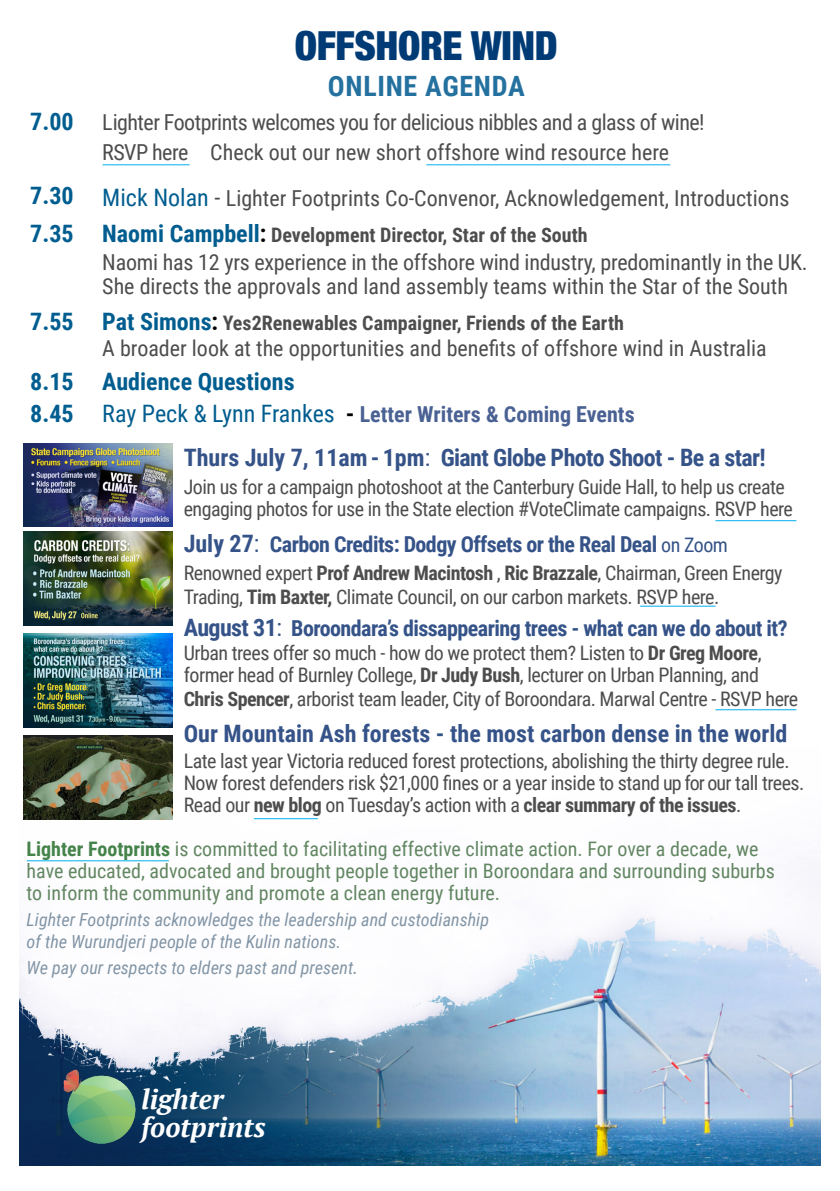
<style>
.page{position:relative;width:840px;height:1191px;background:#fff}
.page>*{position:absolute;margin:0;border:0;box-sizing:border-box;transform-origin:0 0}
.t1{font:900 condensed 40px "Helvetica Neue";letter-spacing:-.01em;color:#003b75}
.t2{font:700 28px "Roboto Condensed";letter-spacing:.025em;color:#24719f}
.t3{font:italic 700 27.8px/28px "PT Serif";color:#fff}
.t4{font:700 24px "Roboto Condensed";color:#355388}
.t5{font:700 24px "Roboto Condensed";letter-spacing:-.025em;color:#355388}
.t6{font:700 24px "Roboto Condensed";color:#005d8f}
.t7{font:22px/24px "Roboto Condensed";color:#4d4d4d}
.t8{font:22px/30px "Roboto Condensed";letter-spacing:-.025em;color:#4d4d4d}
.t9{font:700 22px "Roboto Condensed";letter-spacing:-.025em;color:#355388}
.t10{font:700 22px "Roboto Condensed";color:#4a6193}
.t11{font:20px/22px "Roboto Condensed";letter-spacing:-.025em;color:#4d4d4d}
.t12{font:20px/22px "Roboto Condensed";color:#628662}
.t13{font:700 20px "Roboto Condensed";color:#4d4d4d}
.t14{font:italic 18px/22px "Roboto Condensed";color:#8295a6}
.s1{font-weight:700;font-size:24px;color:#005d8f}
.s2{font-size:24px;color:#005d8f}
.s3{font-size:24px}
.s4{font-size:24px;color:#000}
.s5{font-weight:400;font-size:24px;color:#005d8f}
.s6{font-weight:400}
.s7{font-weight:400;font-size:24px}
.s8{font-weight:400;font-size:20px}
.s9{font-weight:700}
.s10{font-weight:700;color:#44834a}
.s11{font-size:20px}
</style>
<div class="page">
<img style="left:20px;top:735px;width:800px;height:430px">
<img style="left:57px;top:1064px;width:84px;height:84px">
<hr style="left:103px;top:164px;width:86px;height:1px;background:#00aeef">
<hr style="left:426px;top:164px;width:244px;height:1px;background:#00aeef">
<hr style="left:715px;top:520px;width:81px;height:1px;background:#00aeef">
<hr style="left:715px;top:709px;width:81px;height:1px;background:#00aeef">
<hr style="left:254px;top:818px;width:64px;height:1px;background:#00aeef">
<hr style="left:639px;top:605px;width:76px;height:1px;background:#00aeef">
<hr style="left:27px;top:860px;width:142px;height:1px;background:#00aeef">
<img style="left:24px;top:443px;width:148px;height:83px">
<img style="left:24px;top:735px;width:148px;height:84px">
<img style="left:24px;top:532px;width:148px;height:94px">
<img style="left:24px;top:633px;width:148px;height:94px">
<h1 class="t1" style="left:295px;top:13px;width:264px">OFFSHORE WIND</h1>
<h2 class="t2" style="left:327px;top:67px;width:198px">ONLINE AGENDA</h2>
<p class="t8" style="left:102px;top:107px;width:603px;text-indent:-72px"><span class="s1">7.00</span> Lighter Footprints welcomes you for delicious nibbles and a glass of wine!<br>RSVP here Check out our new short offshore wind resource here</p>
<p class="t7" style="left:30px;top:186px;width:760px"><span class="s1">7.30</span> <span class="s2">Mick Nolan</span> <span class="s3">-</span> Lighter Footprints Co-Convenor, Acknowledgement, Introductions</p>
<p class="t13" style="left:30px;top:221px;width:558px"><span class="s2">7.35 Naomi Campbell</span><span class="s4">:</span> Development Director, Star of the South</p>
<p class="t7" style="left:102px;top:250px;width:706px">Naomi has 12 yrs experience in the offshore wind industry, predominantly in the UK.<br>She directs the approvals and land assembly teams within the Star of the South</p>
<p class="t13" style="left:30px;top:309px;width:595px"><span class="s2">7.55 Pat Simons</span><span class="s4">:</span> Yes2Renewables Campaigner, Friends of the Earth</p>
<p class="t7" style="left:102px;top:336px;width:665px">A broader look at the opportunities and benefits of offshore wind in Australia</p>
<p class="t6" style="left:30px;top:365px;width:266px">8.15 Audience Questions</p>
<p class="t10" style="left:30px;top:399px;width:605px"><span class="s2">8.45</span> <span class="s5">Ray Peck &amp; Lynn Frankes</span> <span class="s4">-</span> Letter Writers &amp; Coming Events</p>
<p class="t5" style="left:184px;top:440px;width:583px">Thurs July 7, 11am - 1pm<span class="s6">:</span> Giant Globe Photo Shoot - Be a star!</p>
<p class="t11" style="left:184px;top:475px;width:610px">Join us for a campaign photoshoot at the Canterbury Guide Hall, to help us create engaging photos for use in the State election #VoteClimate campaigns. RSVP here</p>
<p class="t9" style="left:184px;top:528px;width:545px"><span class="s3">July 27</span><span class="s7">:</span> Carbon Credits: Dodgy Offsets or the Real Deal <span class="s8">on Zoom</span></p>
<p class="t11" style="left:184px;top:560px;width:600px;line-height:24px">Renowned expert <span class="s9">Prof Andrew Macintosh</span> , <span class="s9">Ric Brazzale</span>, Chairman, Green Energy<br>Trading, <span class="s9">Tim Baxter,</span> Climate Council, on our carbon markets. RSVP here.</p>
<p class="t9" style="left:184px;top:612px;width:605px"><span class="s3">August 31</span><span class="s7">:</span> Boroondara’s dissappearing trees - what can we do about it?</p>
<p class="t11" style="left:184px;top:641px;width:579px">Urban trees offer so much - how do we protect them? Listen to <span class="s9">Dr Greg Moore</span>, former head of Burnley College, <span class="s9">Dr Judy Bush</span>, lecturer on Urban Planning, and</p>
<p class="t11" style="left:184px;top:687px;width:615px"><span class="s9">Chris Spencer</span>, arborist team leader, City of Boroondara. Marwal Centre - RSVP here</p>
<p class="t4" style="left:184px;top:716px;width:605px">Our Mountain Ash forests - the most carbon dense in the world</p>
<p class="t11" style="left:184px;top:749px;width:622px">Late last year Victoria reduced forest protections, abolishing the thirty degree rule.<br>Now forest defenders risk $21,000 fines or a year inside to stand up for our tall trees.<br>Read our <span class="s9">new blog</span> on Tuesday’s action with a <span class="s9">clear summary of the issues</span>.</p>
<p class="t12" style="left:27px;top:836px;width:749px"><span class="s10">Lighter Footprints</span> is committed to facilitating effective climate action. For over a decade, we have educated, advocated and brought people together in Boroondara and surrounding suburbs to inform the community and promote a clean energy future.</p>
<p class="t14" style="left:27px;top:907px;width:463px">Lighter Footprints acknowledges the leadership and custodianship of the Wurundjeri people of the Kulin nations.</p>
<p class="t14" style="left:27px;top:955px;width:333px">We pay our respects to elders past and present<span class="s11">.</span></p>
<h3 class="t3" style="left:141px;top:1084px;width:126px">lighter footprints</h3>
</div>
